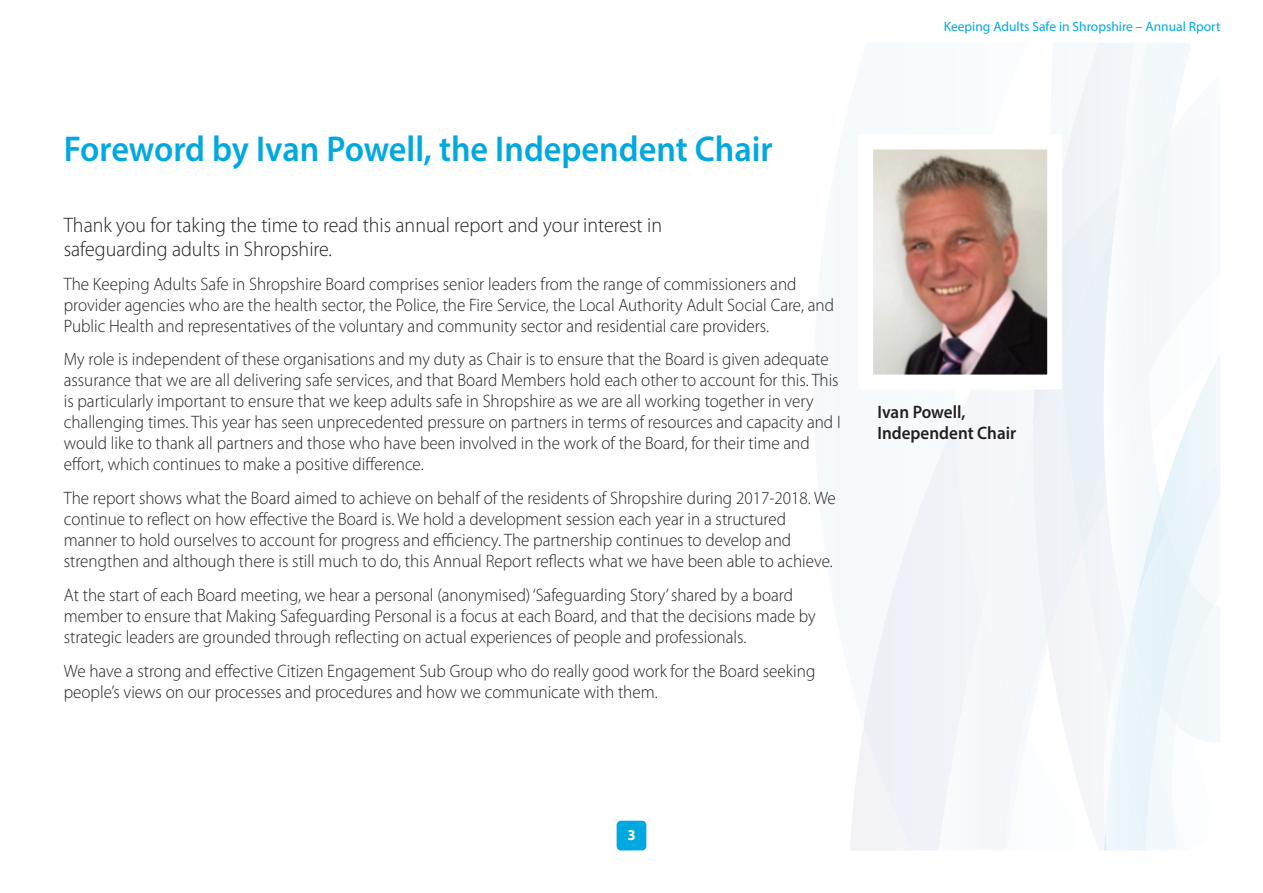
<style>
.page{position:relative;width:1263px;height:893px;background:#fff}
.page>*{position:absolute;margin:0;border:0;box-sizing:border-box;transform-origin:0 0}
.t1{font:600 36px "Myriad Pro";color:#00a8e0;scale:.95 1}
.t2{font:300 21px/24px "Myriad Pro";color:#231f20;scale:.95 1}
.t3{font:300 18px/21px "Myriad Pro";color:#231f20;scale:.95 1}
.t4{font:600 18px/21px "Myriad Pro";color:#231f20;scale:.95 1}
.t5{font:700 15px "Myriad Pro";color:#fff}
.t6{font:13.5px "Myriad Pro";color:#00a8e0}
</style>
<div class="page">
<div style="left:617px;top:821px;width:29px;height:29px;background:#00a8e0;border-radius:4px"></div>
<svg style="left:631px;top:43px;width:589px;height:808px"></svg>
<img style="left:874px;top:150px;width:172px;height:224px">
<p class="t6" style="left:944px;top:22px;width:278px">Keeping Adults Safe in Shropshire – Annual Rport</p>
<h1 class="t1" style="left:64px;top:136px;width:748px">Foreword by Ivan Powell, the Independent Chair</h1>
<p class="t2" style="left:64px;top:215px;width:631px">Thank you for taking the time to read this annual report and your interest in safeguarding adults in Shropshire.</p>
<p class="t3" style="left:64px;top:275px;width:812px">The Keeping Adults Safe in Shropshire Board comprises senior leaders from the range of commissioners and provider agencies who are the health sector, the Police, the Fire Service, the Local Authority Adult Social Care, and<br>Public Health and representatives of the voluntary and community sector and residential care providers.</p>
<p class="t3" style="left:64px;top:350px;width:819px">My role is independent of these organisations and my duty as Chair is to ensure that the Board is given adequate assurance that we are all delivering safe services, and that Board Members hold each other to account for this. This is particularly important to ensure that we keep adults safe in Shropshire as we are all working together in very challenging times. This year has seen unprecedented pressure on partners in terms of resources and capacity and I would like to thank all partners and those who have been involved in the work of the Board, for their time and effort, which continues to make a positive difference.</p>
<p class="t3" style="left:64px;top:489px;width:814px">The report shows what the Board aimed to achieve on behalf of the residents of Shropshire during 2017-2018. We continue to reflect on how effective the Board is. We hold a development session each year in a structured manner to hold ourselves to account for progress and efficiency. The partnership continues to develop and strengthen and although there is still much to do, this Annual Report reflects what we have been able to achieve.</p>
<p class="t3" style="left:64px;top:586px;width:793px">At the start of each Board meeting, we hear a personal (anonymised)‘Safeguarding Story’shared by a board member to ensure that Making Safeguarding Personal is a focus at each Board, and that the decisions made by strategic leaders are grounded through reflecting on actual experiences of people and professionals.</p>
<p class="t3" style="left:64px;top:662px;width:793px">We have a strong and effective Citizen Engagement Sub Group who do really good work for the Board seeking people’s views on our processes and procedures and how we communicate with them.</p>
<p class="t4" style="left:877px;top:403px;width:147px">Ivan Powell,<br>Independent Chair</p>
<p class="t5" style="left:627px;top:830px;width:10px">3</p>
</div>
